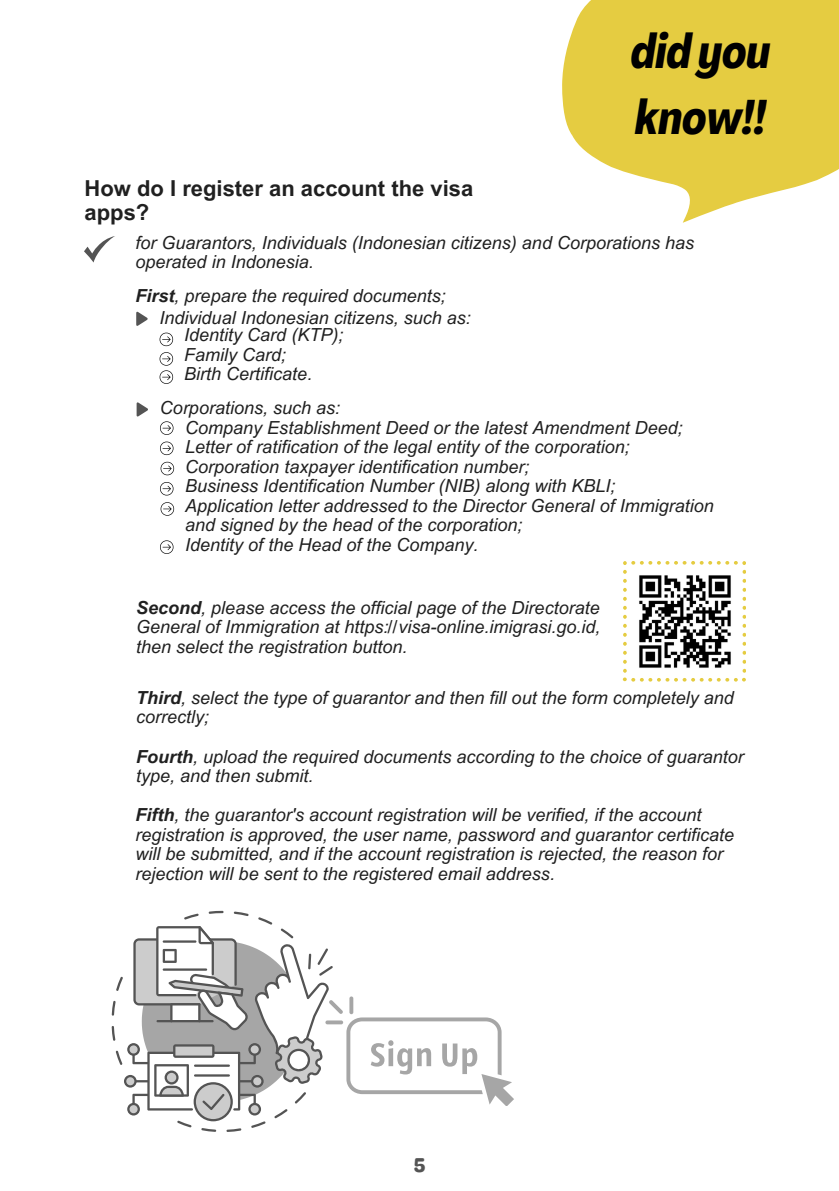
<style>
.page{position:relative;width:839px;height:1191px;background:#fff}
.page>*{position:absolute;margin:0;border:0;box-sizing:border-box;transform-origin:0 0}
.t1{font:italic 700 48px/66px "Agrandir Tight";color:#000}
.t2{font:700 22px/24px "Arial MT Pro";color:#202020}
.t3{font:20px "Genty Sans";color:#545454}
.t4{font:italic 18px/19.6px "Arial MT Pro";color:#202020}
.s1{font-weight:700}
</style>
<div class="page">
<svg style="left:562px;top:0;width:276px;height:223px;fill:#e5cc41"></svg>
<svg style="left:84px;top:236px;width:31px;height:27px"></svg>
<svg style="left:136px;top:312px;width:12px;height:14px"></svg>
<svg style="left:160px;top:333px;width:13px;height:13px"></svg>
<svg style="left:160px;top:352px;width:13px;height:32px"></svg>
<svg style="left:137px;top:402px;width:11px;height:15px"></svg>
<svg style="left:160px;top:421px;width:13px;height:14px"></svg>
<svg style="left:160px;top:442px;width:13px;height:13px"></svg>
<svg style="left:161px;top:462px;width:13px;height:13px"></svg>
<svg style="left:160px;top:482px;width:13px;height:14px"></svg>
<svg style="left:161px;top:502px;width:13px;height:14px"></svg>
<svg style="left:160px;top:540px;width:13px;height:14px"></svg>
<svg style="left:112px;top:911px;width:402px;height:220px"></svg>
<svg style="left:622px;top:561px;width:123px;height:120px"></svg>
<p class="t1" style="left:631px;top:23px;width:141px">did you know!!</p>
<p class="t2" style="left:85px;top:179px;width:390px">How do I register an account the visa apps?</p>
<p class="t4" style="left:136px;top:235px;width:560px">for Guarantors, Individuals (Indonesian citizens) and Corporations has operated in Indonesia.</p>
<p class="t4" style="left:136px;top:288px;width:312px"><span class="s1">First</span>, prepare the required documents;</p>
<p class="t4" style="left:160px;top:310px;width:313px">Individual Indonesian citizens, such as:</p>
<p class="t4" style="left:184px;top:327px;width:161px">Identity Card (KTP);</p>
<p class="t4" style="left:184px;top:347px;width:104px">Family Card;</p>
<p class="t4" style="left:184px;top:366px;width:130px">Birth Certificate.</p>
<p class="t4" style="left:185px;top:420px;width:499px">Company Establishment Deed or the latest Amendment Deed;</p>
<p class="t4" style="left:185px;top:439px;width:446px">Letter of ratification of the legal entity of the corporation;</p>
<p class="t4" style="left:185px;top:459px;width:346px">Corporation taxpayer identification number;</p>
<p class="t4" style="left:185px;top:478px;width:432px">Business Identification Number (NIB) along with KBLI;</p>
<p class="t4" style="left:185px;top:498px;width:530px">Application letter addressed to the Director General of Immigration and signed by the head of the corporation;</p>
<p class="t4" style="left:185px;top:537px;width:295px">Identity of the Head of the Company.</p>
<p class="t4" style="left:160px;top:400px;width:182px">Corporations, such as:</p>
<p class="t4" style="left:136px;top:600px;width:466px;text-align:justify"><span class="s1">Second</span>, please access the official page of the Directorate General of Immigration at https://visa-online.imigrasi.go.id, then select the registration button.</p>
<p class="t4" style="left:136px;top:690px;width:599px"><span class="s1">Third</span>, select the type of guarantor and then fill out the form completely and correctly;</p>
<p class="t4" style="left:136px;top:749px;width:609px"><span class="s1">Fourth</span>, upload the required documents according to the choice of guarantor type, and then submit.</p>
<p class="t4" style="left:136px;top:808px;width:600px"><span class="s1">Fifth</span>, the guarantor's account registration will be verified, if the account registration is approved, the user name, password and guarantor certificate will be submitted, and if the account registration is rejected, the reason for rejection will be sent to the registered email address.</p>
<p class="t3" style="left:413px;top:1153px;width:14px">5</p>
</div>
